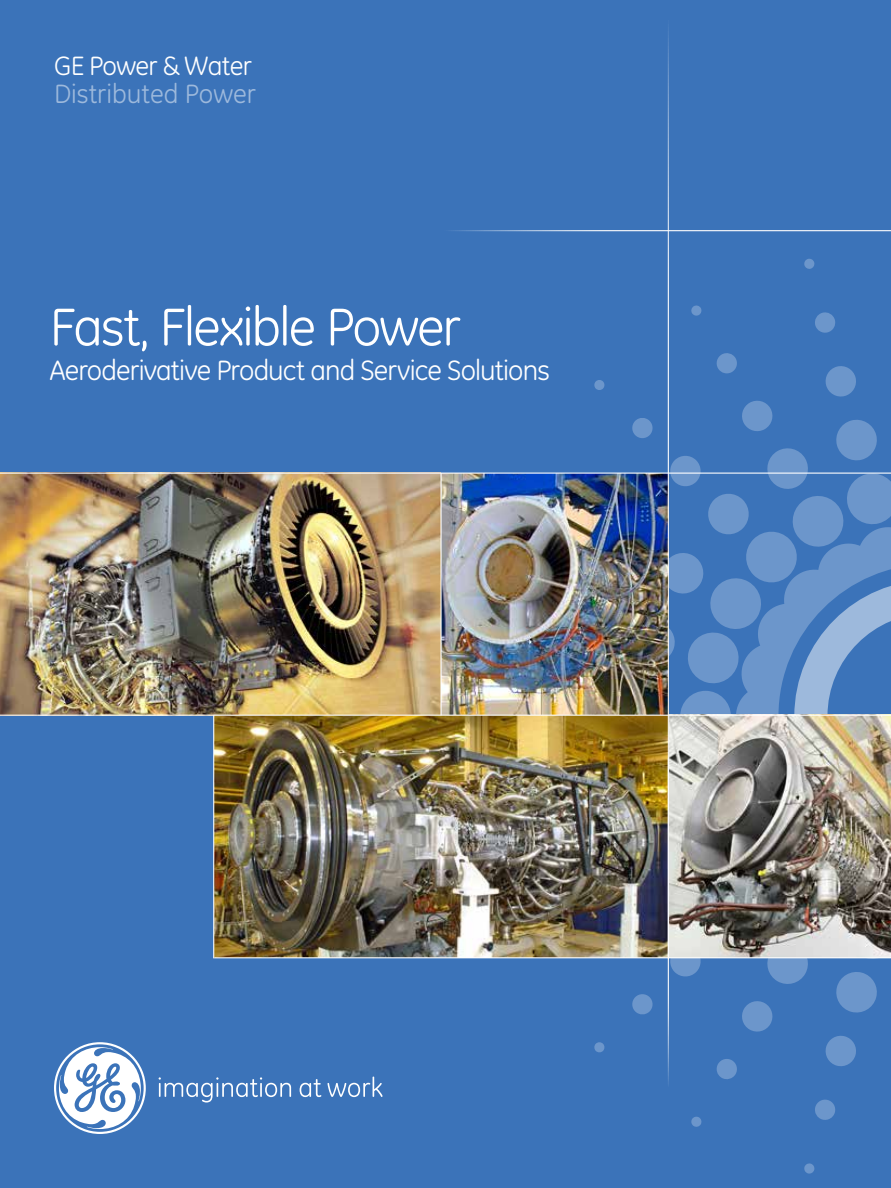
<style>
.page{position:relative;width:891px;height:1188px;background:#3b73b9}
.page>*{position:absolute;margin:0;border:0;box-sizing:border-box;transform-origin:0 0}
.t1{font:54px "GE Inspira";letter-spacing:-.035em;color:#fff}
.t2{font:28.5px "GE Inspira";letter-spacing:-.03em;color:#fff}
.t3{font:27px "GE Inspira";color:#9db9dc}
.t4{font:27px "GE Inspira";letter-spacing:-.025em;color:#fff}
</style>
<div class="page">
<svg style="left:159px;top:1077px;width:132px;height:26px"></svg>
<svg style="left:300px;top:1079px;width:21px;height:18px"></svg>
<svg style="left:327px;top:1077px;width:56px;height:20px"></svg>
<svg style="left:54px;top:1042px;width:92px;height:92px"></svg>
<svg style="left:457px;top:243px;width:434px;height:931px"></svg>
<svg style="left:794px;top:580px;width:97px;height:135px"></svg>
<img style="left:669px;top:716px;width:222px;height:241px">
<img style="left:442px;top:474px;width:226px;height:241px">
<img style="left:0;top:474px;width:440px;height:241px">
<img style="left:215px;top:716px;width:453px;height:241px">
<hr style="left:668px;top:20px;width:1px;height:938px;background:#fff">
<hr style="left:441px;top:473px;width:1px;height:242px;background:#fff">
<hr style="left:213px;top:715px;width:1px;height:243px;background:#fff">
<hr style="left:442px;top:230px;width:449px;height:1px;background:#fff">
<hr style="left:0;top:473px;width:891px;height:1px;background:#fff">
<hr style="left:0;top:715px;width:891px;height:1px;background:#fff">
<hr style="left:215px;top:957px;width:676px;height:1px;background:#fff">
<hr style="left:668px;top:759px;width:1px;height:328px;background:#fff">
<p class="t4" style="left:54px;top:50px;width:199px">GE Power &amp; Water</p>
<p class="t3" style="left:54px;top:78px;width:204px">Distributed Power</p>
<h1 class="t1" style="left:50px;top:296px;width:413px">Fast, Flexible Power</h1>
<p class="t2" style="left:50px;top:353px;width:502px">Aeroderivative Product and Service Solutions</p>
</div>
